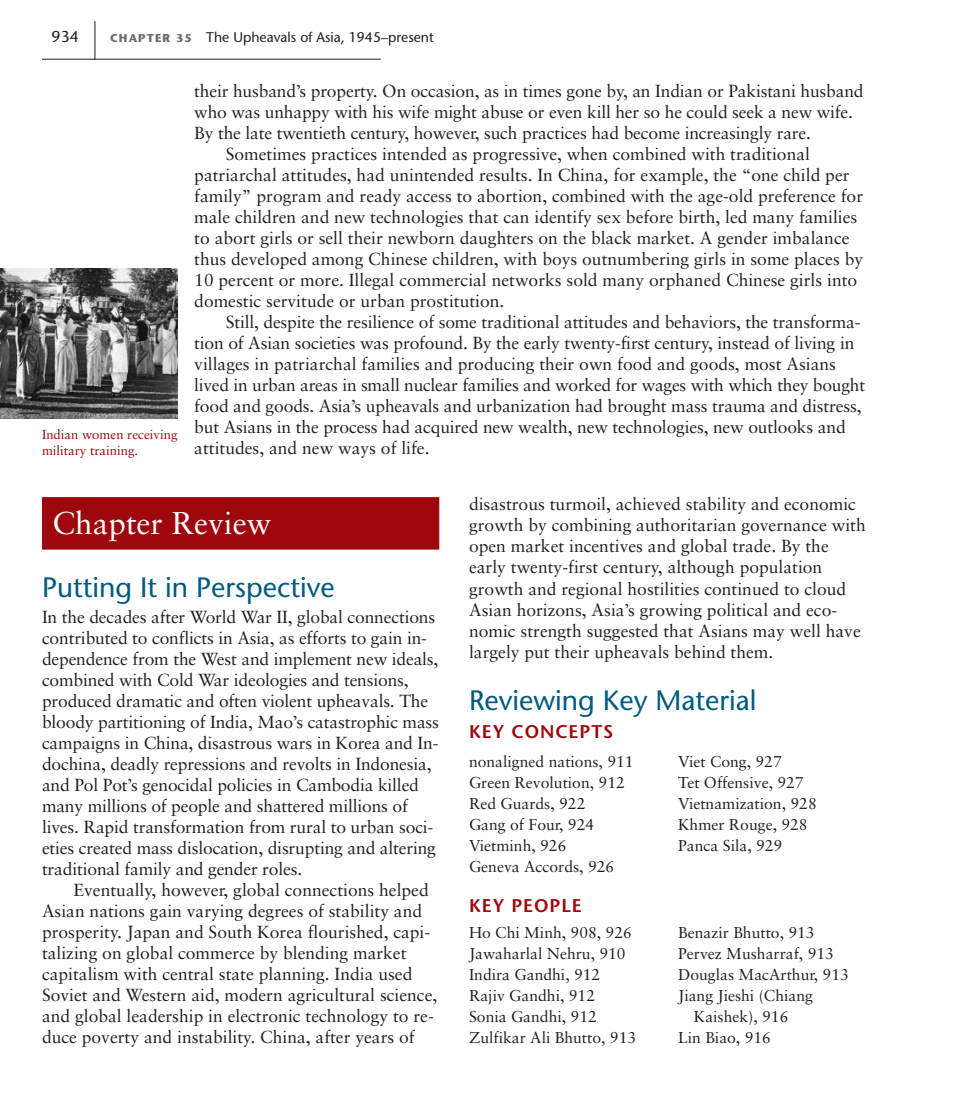
<style>
.page{position:relative;width:953px;height:1108px;background:#fff}
.page>*{position:absolute;margin:0;border:0;box-sizing:border-box;transform-origin:0 0}
.t1{font:31.5px "Sabon";color:#fff}
.t2{font:28px "Stone Sans";color:#005b7f}
.t3{font:600 18.38px "Stone Sans";letter-spacing:.05em;color:#9d070d}
.t4{font:17.5px/21px "Sabon";color:#231f20}
.t5{font:15.75px/21px "Sabon";color:#231f20}
.t6{font:15.75px "Stone Sans";color:#231f20}
.t7{font:14px "Stone Sans";color:#231f20}
.t8{font:13.12px/15.8px "Sabon";color:#9d070d}
.s1{font-weight:700;font-size:11.38px;color:#6c6d70}
</style>
<div class="page">
<svg style="left:0;top:21px;width:440px;height:529px"></svg>
<p class="t6" style="left:52px;top:30px;width:29px">934</p>
<p class="t7" style="left:110px;top:32px;width:325px"><span class="s1">CHAPTER 35</span> The Upheavals of Asia, 1945–present</p>
<p class="t8" style="left:42px;top:428px;width:137px">Indian women receiving military training.</p>
<p class="t4" style="left:194px;top:82px;width:671px">their husband’s property. On occasion, as in times gone by, an Indian or Pakistani husband</p>
<p class="t4" style="left:194px;top:103px;width:660px">who was unhappy with his wife might abuse or even kill her so he could seek a new wife.</p>
<p class="t4" style="left:194px;top:124px;width:618px">By the late twentieth century, however, such practices had become increasingly rare.</p>
<p class="t4" style="left:226px;top:145px;width:586px">Sometimes practices intended as progressive, when combined with traditional</p>
<p class="t4" style="left:194px;top:166px;width:657px">patriarchal attitudes, had unintended results. In China, for example, the “one child per</p>
<p class="t4" style="left:194px;top:187px;width:670px">family” program and ready access to abortion, combined with the age-old preference for</p>
<p class="t4" style="left:194px;top:208px;width:664px">male children and new technologies that can identify sex before birth, led many families</p>
<p class="t4" style="left:194px;top:229px;width:657px">to abort girls or sell their newborn daughters on the black market. A gender imbalance</p>
<p class="t4" style="left:194px;top:250px;width:670px">thus developed among Chinese children, with boys outnumbering girls in some places by</p>
<p class="t4" style="left:194px;top:271px;width:664px">10 percent or more. Illegal commercial networks sold many orphaned Chinese girls into</p>
<p class="t4" style="left:194px;top:292px;width:312px">domestic servitude or urban prostitution.</p>
<p class="t4" style="left:226px;top:313px;width:636px">Still, despite the resilience of some traditional attitudes and behaviors, the transforma-</p>
<p class="t4" style="left:194px;top:334px;width:662px">tion of Asian societies was profound. By the early twenty-first century, instead of living in</p>
<p class="t4" style="left:194px;top:355px;width:643px">villages in patriarchal families and producing their own food and goods, most Asians</p>
<p class="t4" style="left:194px;top:376px;width:672px">lived in urban areas in small nuclear families and worked for wages with which they bought</p>
<p class="t4" style="left:194px;top:397px;width:669px">food and goods. Asia’s upheavals and urbanization had brought mass trauma and distress,</p>
<p class="t4" style="left:194px;top:418px;width:653px">but Asians in the process had acquired new wealth, new technologies, new outlooks and</p>
<p class="t4" style="left:194px;top:439px;width:237px">attitudes, and new ways of life.</p>
<h1 class="t1" style="left:52px;top:510px;width:220px">Chapter Review</h1>
<h2 class="t2" style="left:42px;top:576px;width:294px">Putting It in Perspective</h2>
<p class="t4" style="left:42px;top:608px;width:398px">In the decades after World War II, global connections contributed to conflicts in Asia, as efforts to gain in&shy;dependence from the West and implement new ideals, combined with Cold War ideologies and tensions, produced dramatic and often violent upheavals. The bloody partitioning of India, Mao’s catastrophic mass campaigns in China, disastrous wars in Korea and In&shy;dochina, deadly repressions and revolts in Indonesia, and Pol Pot’s genocidal policies in Cambodia killed many millions of people and shattered millions of lives. Rapid transformation from rural to urban soci&shy;eties created mass dislocation, disrupting and altering traditional family and gender roles.</p>
<p class="t4" style="left:42px;top:881px;width:397px;text-indent:32px">Eventually, however, global connections helped Asian nations gain varying degrees of stability and prosperity. Japan and South Korea flourished, capi&shy;talizing on global commerce by blending market capitalism with central state planning. India used Soviet and Western aid, modern agricultural science, and global leadership in electronic technology to re&shy;duce poverty and instability. China, after years of</p>
<p class="t4" style="left:469px;top:495px;width:398px">disastrous turmoil, achieved stability and economic growth by combining authoritarian governance with open market incentives and global trade. By the early twenty-first century, although population growth and regional hostilities continued to cloud Asian horizons, Asia’s growing political and eco&shy;nomic strength suggested that Asians may well have largely put their upheavals behind them.</p>
<h2 class="t2" style="left:469px;top:689px;width:289px">Reviewing Key Material</h2>
<p class="t3" style="left:469px;top:724px;width:146px">KEY CONCEPTS</p>
<p class="t5" style="left:469px;top:752px;width:166px">nonaligned nations, 911<br>Green Revolution, 912<br>Red Guards, 922<br>Gang of Four, 924<br>Vietminh, 926<br>Geneva Accords, 926</p>
<p class="t5" style="left:678px;top:752px;width:140px">Viet Cong, 927<br>Tet Offensive, 927<br>Vietnamization, 928<br>Khmer Rouge, 928<br>Panca Sila, 929</p>
<p class="t3" style="left:469px;top:898px;width:114px">KEY PEOPLE</p>
<p class="t5" style="left:469px;top:923px;width:169px">Ho Chi Minh, 908, 926<br>Jawaharlal Nehru, 910<br>Indira Gandhi, 912<br>Rajiv Gandhi, 912<br>Sonia Gandhi, 912<br>Zulfikar Ali Bhutto, 913</p>
<p class="t5" style="left:678px;top:923px;width:138px">Benazir Bhutto, 913</p>
<p class="t5" style="left:678px;top:944px;width:157px">Pervez Musharraf, 913</p>
<p class="t5" style="left:678px;top:965px;width:172px">Douglas MacArthur, 913</p>
<p class="t5" style="left:678px;top:986px;width:136px">Jiang Jieshi (Chiang</p>
<p class="t5" style="left:694px;top:1007px;width:96px">Kaishek), 916</p>
<p class="t5" style="left:678px;top:1028px;width:94px">Lin Biao, 916</p>
</div>
